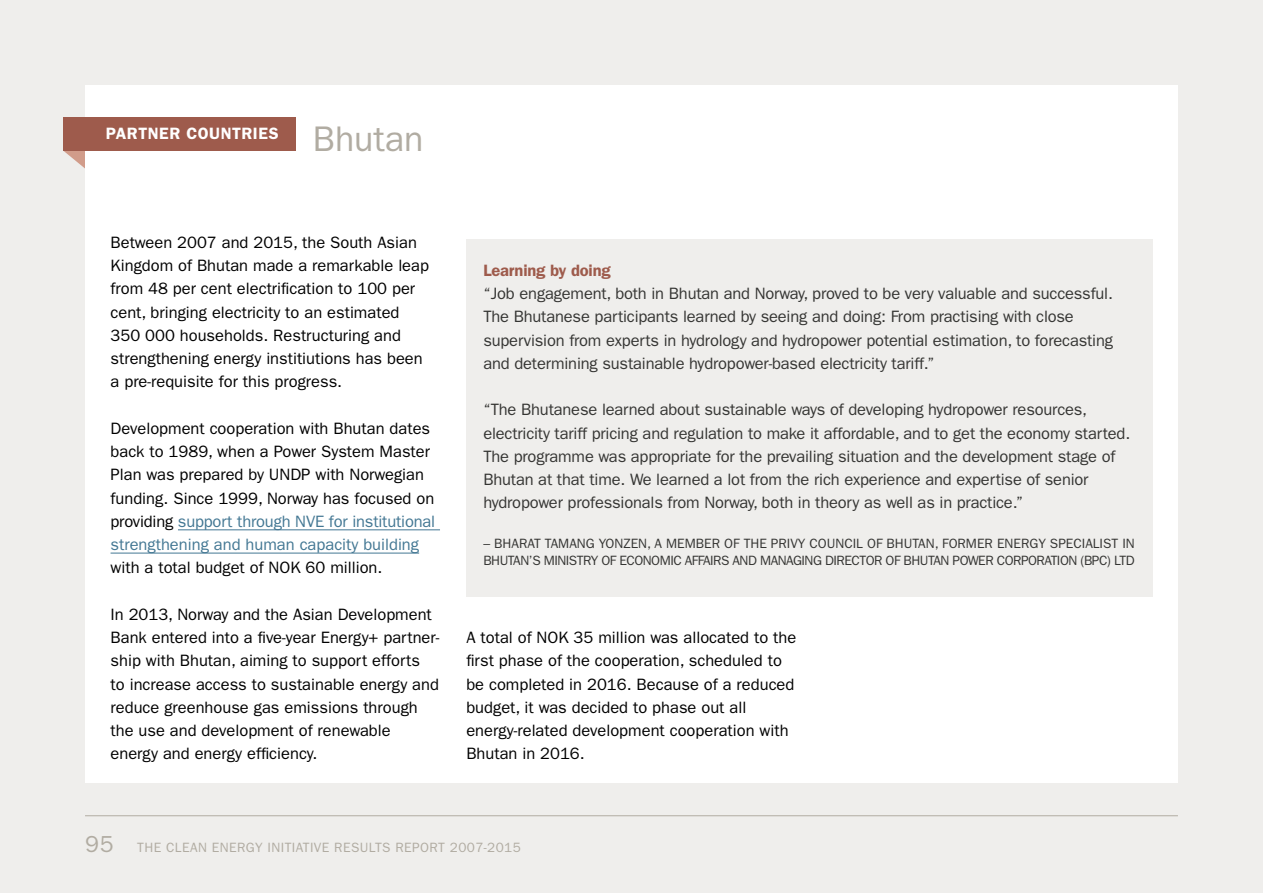
<style>
.page{position:relative;width:1263px;height:893px;background:#efeeec}
.page>*{position:absolute;margin:0;border:0;box-sizing:border-box;transform-origin:0 0}
.t1{font:35.7px "ITC Franklin Gothic Std";color:#b1aca2}
.t2{font:16.5px/23.2px "ITC Franklin Gothic Std";color:#000}
.t3{font:16.5px/23.2px "ITC Franklin Gothic Std";letter-spacing:-.01em;color:#353533}
.t4{font:600 16.5px "ITC Franklin Gothic Std";letter-spacing:.035em;color:#fff}
.t5{font:600 16.5px "ITC Franklin Gothic Std";letter-spacing:-.01em;color:#9e5b4c}
.t6{font:13.5px/16.5px "ITC Franklin Gothic Std";letter-spacing:-.035em;color:#353533}
.t7{font:13.5px "ITC Franklin Gothic Std";letter-spacing:.03em;color:#b1aca2}
.s1{color:#437793}
.s2{font-size:23.25px}
</style>
<div class="page">
<svg style="left:64px;top:151px;width:21px;height:18px"></svg>
<div style="left:85px;top:85px;width:1093px;height:698px;background:#fff"></div>
<hr style="left:178px;top:529px;width:262px;height:1px;background:#437793">
<hr style="left:111px;top:553px;width:308px;height:1px;background:#437793">
<div style="left:466px;top:239px;width:686px;height:358px;background:#efeeec"></div>
<hr style="left:85px;top:815px;width:1093px;height:1px;background:#b1aca2">
<div style="left:63px;top:117px;width:233px;height:33px;background:#9e5b4c"></div>
<p class="t4" style="left:106px;top:124px;width:175px">PARTNER COUNTRIES</p>
<h1 class="t1" style="left:313px;top:118px;width:112px">Bhutan</h1>
<h1 class="t1" style="left:313px;top:118px;width:77px">Land</h1>
<p class="t2" style="left:111px;top:231px;width:320px">Between 2007 and 2015, the South Asian Kingdom of Bhutan made a remarkable leap from 48 per cent electrification to 100 per cent, bringing electricity to an estimated 350 000 households. Restructuring and strengthening energy institiutions has been a pre-requisite for this progress.</p>
<p class="t2" style="left:111px;top:417px;width:326px">Development cooperation with Bhutan dates back to 1989, when a Power System Master Plan was prepared by UNDP with Norwegian funding. Since 1999, Norway has focused on providing <span class="s1">support through NVE for institutional strengthening and human capacity building</span></p>
<p class="t2" style="left:111px;top:556px;width:273px">with a total budget of NOK 60 million.</p>
<p class="t2" style="left:111px;top:603px;width:330px">In 2013, Norway and the Asian Development Bank entered into a five-year Energy+ partner&shy;ship with Bhutan, aiming to support efforts<br>to increase access to sustainable energy and reduce greenhouse gas emissions through the use and development of renewable energy and energy efficiency.</p>
<p class="t5" style="left:483px;top:261px;width:129px">Learning by doing</p>
<p class="t3" style="left:483px;top:282px;width:631px">“Job engagement, both in Bhutan and Norway, proved to be very valuable and successful.<br>The Bhutanese participants learned by seeing and doing: From practising with close supervision from experts in hydrology and hydropower potential estimation, to forecasting and determining sustainable hydropower-based electricity tariff.”</p>
<p class="t3" style="left:483px;top:398px;width:648px">“The Bhutanese learned about sustainable ways of developing hydropower resources, electricity tariff pricing and regulation to make it affordable, and to get the economy started.<br>The programme was appropriate for the prevailing situation and the development stage of Bhutan at that time. We learned a lot from the rich experience and expertise of senior hydropower professionals from Norway, both in theory as well as in practice.”</p>
<p class="t6" style="left:483px;top:535px;width:653px">– BHARAT TAMANG YONZEN, A MEMBER OF THE PRIVY COUNCIL OF BHUTAN, FORMER ENERGY SPECIALIST IN<br>BHUTAN’S MINISTRY OF ECONOMIC AFFAIRS AND MANAGING DIRECTOR OF BHUTAN POWER CORPORATION (BPC) LTD</p>
<p class="t2" style="left:466px;top:626px;width:331px">A total of NOK 35 million was allocated to the first phase of the cooperation, scheduled to be completed in 2016. Because of a reduced budget, it was decided to phase out all energy-related development cooperation with Bhutan in 2016.</p>
<p class="t7" style="left:85px;top:839px;width:437px"><span class="s2">95</span> THE CLEAN ENERGY INITIATIVE RESULTS REPORT 2007-2015</p>
</div>
